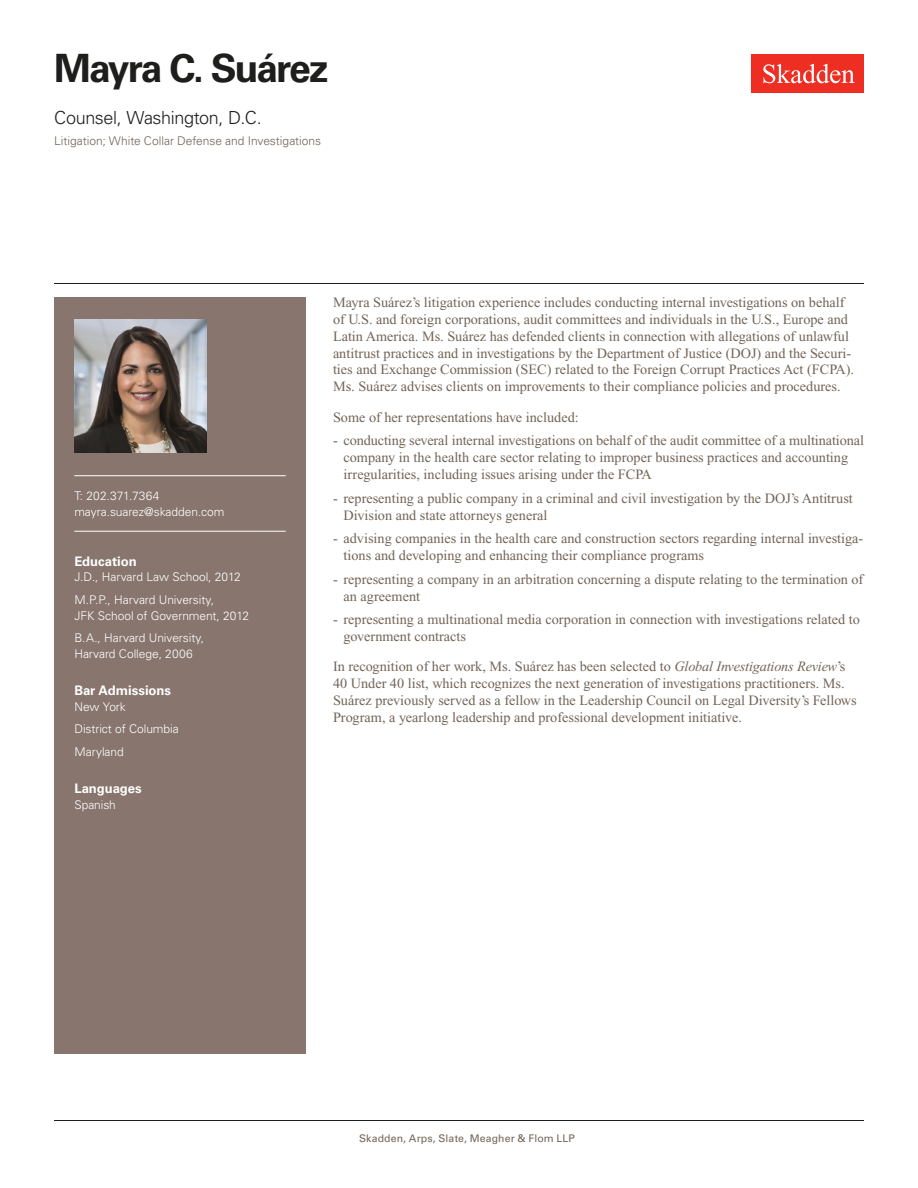
<style>
.page{position:relative;width:918px;height:1188px;background:#fff}
.page>*{position:absolute;margin:0;border:0;box-sizing:border-box;transform-origin:0 0}
.Name{font:700 39px "Univers LT Std";letter-spacing:-.05em;color:#1e1e1d}
.Title_and_Office{font:300 18px "Univers LT Std";letter-spacing:-.02em;color:#1e1e1d}
.Main_Body{font:14.25px/16.8px "Times New Roman PS Std";color:#726458}
.Bar_Admission_Education{font:700 13.2px "Univers LT Std";letter-spacing:-.005em;color:#fff}
.Sidebar_text{font:300 12px/15.8px "Univers LT Std";letter-spacing:-.005em;color:#fff}
.Practice{font:300 12px "Univers LT Std";color:#726458}
.Email{font:300 12px "Univers LT Std";letter-spacing:-.005em;color:#fff}
.Phone_Number{font:300 12px "Univers LT Std";letter-spacing:.005em;color:#fff}
.Folio{font:10.5px "Univers LT Std";letter-spacing:.01em;color:#726458}
.s1{font-style:italic}
.s2{font-weight:700;color:#fff}
</style>
<div class="page">
<div style="left:752px;top:54px;width:112px;height:39px;background:#ee2e22"></div>
<svg style="left:763px;top:64px;width:92px;height:19px"></svg>
<div style="left:54px;top:297px;width:252px;height:756px;background:#87756e"></div>
<hr style="left:74px;top:475px;width:212px;height:1px;background:#fff">
<hr style="left:74px;top:531px;width:212px;height:1px;background:#fff">
<img style="left:74px;top:320px;width:132px;height:132px">
<hr style="left:54px;top:1120px;width:810px;height:1px;background:#1e1e1d">
<hr style="left:54px;top:283px;width:810px;height:1px;background:#1e1e1d">
<h1 class="Name" style="left:54px;top:46px;width:276px">Mayra C. Suárez</h1>
<h2 class="Title_and_Office" style="left:54px;top:107px;width:209px">Counsel, Washington, D.C.</h2>
<h3 class="Practice" style="left:54px;top:134px;width:269px">Litigation; White Collar Defense and Investigations</h3>
<p class="Phone_Number" style="left:74px;top:489px;width:87px">T: 202.371.7364</p>
<p class="Email" style="left:74px;top:504px;width:152px">mayra.suarez@skadden.com</p>
<p class="Bar_Admission_Education" style="left:74px;top:553px;width:64px">Education</p>
<p class="Sidebar_text" style="left:74px;top:569px;width:168px">J.D., Harvard Law School, 2012</p>
<p class="Sidebar_text" style="left:74px;top:592px;width:176px">M.P.P., Harvard University,<br>JFK School of Government, 2012</p>
<p class="Sidebar_text" style="left:74px;top:630px;width:131px">B.A., Harvard University,<br>Harvard College, 2006</p>
<p class="Bar_Admission_Education" style="left:74px;top:683px;width:98px">Bar Admissions</p>
<p class="Sidebar_text" style="left:74px;top:699px;width:53px">New York</p>
<p class="Sidebar_text" style="left:74px;top:721px;width:106px">District of Columbia</p>
<p class="Sidebar_text" style="left:74px;top:744px;width:51px">Maryland</p>
<p class="Bar_Admission_Education" style="left:74px;top:781px;width:69px">Languages</p>
<p class="Sidebar_text" style="left:74px;top:797px;width:43px">Spanish</p>
<p class="Main_Body" style="left:333px;top:294px;width:523px">Mayra Suárez’s litigation experience includes conducting internal investigations on behalf of U.S. and foreign corporations, audit committees and individuals in the U.S., Europe and Latin America. Ms. Suárez has defended clients in connection with allegations of unlawful antitrust practices and in investigations by the Department of Justice (DOJ) and the Securi&shy;ties and Exchange Commission (SEC) related to the Foreign Corrupt Practices Act (FCPA).<br>Ms. Suárez advises clients on improvements to their compliance policies and procedures.</p>
<p class="Main_Body" style="left:333px;top:409px;width:247px">Some of her representations have included:</p>
<p class="Main_Body" style="left:344px;top:432px;width:522px;text-indent:-10px">- conducting several internal investigations on behalf of the audit committee of a multinational company in the health care sector relating to improper business practices and accounting irregularities, including issues arising under the FCPA</p>
<p class="Main_Body" style="left:344px;top:490px;width:511px;text-indent:-10px">- representing a public company in a criminal and civil investigation by the DOJ’s Antitrust<br>Division and state attorneys general</p>
<p class="Main_Body" style="left:344px;top:530px;width:521px;text-indent:-10px">- advising companies in the health care and construction sectors regarding internal investiga&shy;tions and developing and enhancing their compliance programs</p>
<p class="Main_Body" style="left:344px;top:571px;width:521px;text-indent:-10px">- representing a company in an arbitration concerning a dispute relating to the termination of an agreement</p>
<p class="Main_Body" style="left:344px;top:611px;width:518px;text-indent:-10px">- representing a multinational media corporation in connection with investigations related to government contracts</p>
<p class="Main_Body" style="left:333px;top:658px;width:525px">In recognition of her work, Ms. Suárez has been selected to <span class="s1">Global Investigations Review</span>’s 40 Under 40 list, which recognizes the next generation of investigations practitioners. Ms.<br>Suárez previously served as a fellow in the Leadership Council on Legal Diversity’s Fellows Program, a yearlong leadership and professional development initiative.</p>
<p class="Folio" style="left:343px;top:1132px;width:233px"><span class="s2">1</span> Skadden, Arps, Slate, Meagher &amp; Flom LLP</p>
</div>
